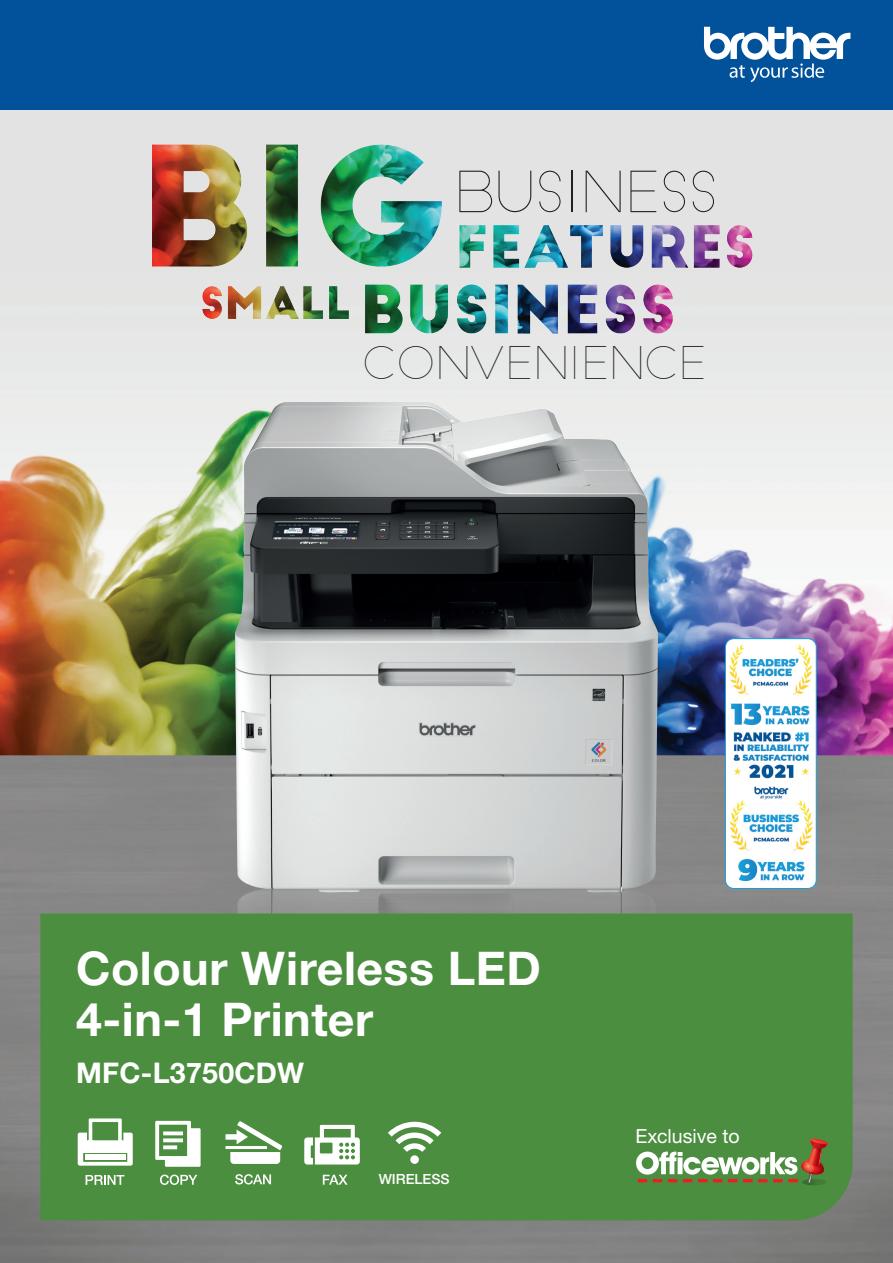
<style>
.page{position:relative;width:893px;height:1263px;background:#fff}
.page>*{position:absolute;margin:0;border:0;box-sizing:border-box;transform-origin:0 0}
.t1{font:55.35px "Slim Joe";color:#231f20}
.t2{font:700 46.5px/51px "Helvetica Neue LTW1 G";letter-spacing:.01em;color:#fff}
.t3{font:43.95px "Slim Joe";color:#231f20}
.t4{font:700 28.5px "Helvetica Neue LTW1 G";letter-spacing:.01em;color:#fff}
.t5{font:19.5px "Helvetica Neue LTW1 G";color:#fff}
.t6{font:500 14.1px "Helvetica Neue LTW1 G";color:#fff}
</style>
<div class="page">
<img style="left:0;top:110px;width:893px;height:1153px">
<img style="left:237px;top:893px;width:420px;height:18px">
<img style="left:235px;top:402px;width:423px;height:491px">
<div style="left:0;top:0;width:893px;height:110px;background:#01519b"></div>
<svg style="left:704px;top:27px;width:146px;height:55px"></svg>
<div style="left:38px;top:911px;width:817px;height:312px;background:#4c8e40"></div>
<svg style="left:235px;top:1174px;width:36px;height:10px"></svg>
<svg style="left:226px;top:1121px;width:56px;height:43px"></svg>
<svg style="left:86px;top:1175px;width:38px;height:10px"></svg>
<svg style="left:78px;top:1118px;width:55px;height:47px"></svg>
<div style="left:85px;top:1155px;width:41px;height:5px;background:#fff"></div>
<svg style="left:160px;top:1174px;width:37px;height:11px"></svg>
<svg style="left:155px;top:1121px;width:46px;height:46px"></svg>
<svg style="left:304px;top:1125px;width:56px;height:39px"></svg>
<svg style="left:323px;top:1175px;width:25px;height:10px"></svg>
<svg style="left:388px;top:1122px;width:53px;height:42px"></svg>
<svg style="left:636px;top:1138px;width:192px;height:47px"></svg>
<img style="left:152px;top:141px;width:306px;height:129px">
<img style="left:444px;top:212px;width:309px;height:65px">
<img style="left:352px;top:276px;width:333px;height:64px">
<img style="left:199px;top:282px;width:153px;height:41px">
<img style="left:727px;top:719px;width:87px;height:81px">
<img style="left:728px;top:640px;width:88px;height:91px">
<img style="left:727px;top:800px;width:87px;height:87px">
<div style="left:725px;top:638px;width:91px;height:251px;border:1px solid #1a9dd8;border-radius:9px"></div>
<p class="t1" style="left:454px;top:161px;width:266px">BUSINESS</p>
<p class="t3" style="left:362px;top:338px;width:346px">CONVENIENCE</p>
<p class="t2" style="left:76px;top:943px;width:466px">Colour Wireless LED<br>4-in-1 Printer</p>
<p class="t4" style="left:76px;top:1055px;width:230px">MFC-L3750CDW</p>
<p class="t6" style="left:379px;top:1171px;width:72px">WIRELESS</p>
<p class="t5" style="left:635px;top:1123px;width:106px">Exclusive to</p>
</div>
